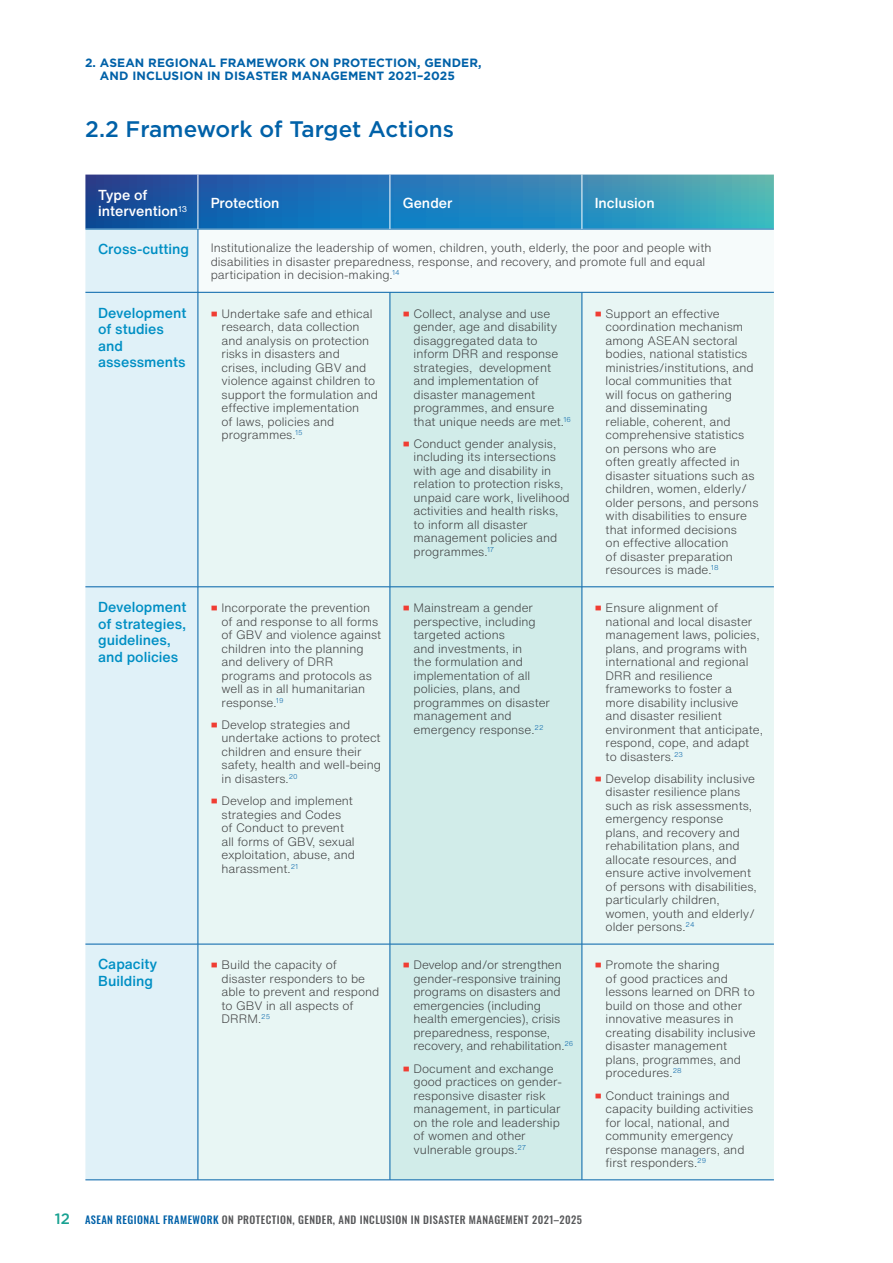
<style>
.page{position:relative;width:893px;height:1263px;background:#fff}
.page>*{position:absolute;margin:0;border:0;box-sizing:border-box;transform-origin:0 0}
.t1{font:500 22.5px "Gotham";color:#0061a8}
.t2{font:500 14.25px/16.5px "Helvetica Now Text";color:#008fc4}
.t3{font:500 14.25px/16.5px "Helvetica Now Text";color:#fff}
.t4{font:300 12px/13.5px "Helvetica Now Text";color:#3e3e3f}
.t5{font:700 12px/13.5px "Gotham";letter-spacing:.01em;color:#0061a8}
.t6{font:500 10.5px "Oswald";letter-spacing:.04em;color:#57585a}
.s1{font-weight:900;font-size:14.25px;color:#f03d33}
.s2{font-family:"Gotham";font-size:15px;color:#19a292}
.s3{color:#0061a8}
</style>
<div class="page">
<svg style="left:85px;top:175px;width:689px;height:54px;background:#277db5"></svg>
<div style="left:85px;top:230px;width:113px;height:949px;background:#e0f1f8"></div>
<div style="left:198px;top:229px;width:576px;height:63px;background:#f6fbfb"></div>
<div style="left:199px;top:293px;width:575px;height:886px;background:#e8f6f4"></div>
<div style="left:391px;top:293px;width:191px;height:886px;background:#d1ece9"></div>
<hr style="left:85px;top:229px;width:113px;height:1px;background:#0061a8">
<hr style="left:85px;top:292px;width:113px;height:1px;background:#0061a8">
<hr style="left:85px;top:586px;width:113px;height:1px;background:#0061a8">
<hr style="left:85px;top:944px;width:113px;height:1px;background:#0061a8">
<hr style="left:85px;top:1179px;width:113px;height:1px;background:#0061a8">
<hr style="left:198px;top:229px;width:1px;height:63px;background:#0061a8">
<hr style="left:198px;top:292px;width:1px;height:295px;background:#0061a8">
<hr style="left:198px;top:587px;width:1px;height:357px;background:#0061a8">
<hr style="left:198px;top:944px;width:1px;height:236px;background:#0061a8">
<hr style="left:198px;top:586px;width:192px;height:1px;background:#0061a8">
<hr style="left:198px;top:944px;width:192px;height:1px;background:#0061a8">
<hr style="left:198px;top:1179px;width:192px;height:1px;background:#0061a8">
<hr style="left:390px;top:292px;width:1px;height:295px;background:#0061a8">
<hr style="left:390px;top:587px;width:1px;height:357px;background:#0061a8">
<hr style="left:390px;top:944px;width:1px;height:236px;background:#0061a8">
<hr style="left:390px;top:586px;width:192px;height:1px;background:#0061a8">
<hr style="left:390px;top:944px;width:192px;height:1px;background:#0061a8">
<hr style="left:390px;top:1179px;width:192px;height:1px;background:#0061a8">
<hr style="left:582px;top:292px;width:1px;height:295px;background:#0061a8">
<hr style="left:582px;top:587px;width:1px;height:357px;background:#0061a8">
<hr style="left:582px;top:944px;width:1px;height:236px;background:#0061a8">
<hr style="left:582px;top:586px;width:192px;height:1px;background:#0061a8">
<hr style="left:582px;top:944px;width:192px;height:1px;background:#0061a8">
<hr style="left:582px;top:1179px;width:192px;height:1px;background:#0061a8">
<hr style="left:198px;top:229px;width:192px;height:1px;background:#0061a8">
<hr style="left:390px;top:229px;width:192px;height:1px;background:#0061a8">
<hr style="left:582px;top:229px;width:192px;height:1px;background:#0061a8">
<hr style="left:198px;top:292px;width:192px;height:1px;background:#0061a8">
<hr style="left:390px;top:292px;width:192px;height:1px;background:#0061a8">
<hr style="left:582px;top:292px;width:192px;height:1px;background:#0061a8">
<hr style="left:198px;top:175px;width:1px;height:54px;background:#fff">
<hr style="left:390px;top:175px;width:1px;height:54px;background:#fff">
<hr style="left:582px;top:175px;width:1px;height:54px;background:#fff">
<p class="t5" style="left:100px;top:55px;width:383px;text-indent:-15px">2. ASEAN REGIONAL FRAMEWORK ON PROTECTION, GENDER,<br>AND INCLUSION IN DISASTER MANAGEMENT 2021–2025</p>
<p class="t1" style="left:85px;top:114px;width:370px">2.2 Framework of Target Actions</p>
<p class="t3" style="left:98px;top:186px;width:91px">Type of intervention<sup>13</sup></p>
<p class="t3" style="left:211px;top:194px;width:70px">Protection</p>
<p class="t3" style="left:403px;top:194px;width:51px">Gender</p>
<p class="t3" style="left:595px;top:194px;width:62px">Inclusion</p>
<p class="t2" style="left:98px;top:241px;width:92px">Cross-cutting</p>
<p class="t4" style="left:211px;top:241px;width:502px">Institutionalize the leadership of women, children, youth, elderly, the poor and people with disabilities in disaster preparedness, response, and recovery, and promote full and equal participation in decision-making.<sup>14</sup></p>
<p class="t2" style="left:98px;top:304px;width:90px">Development of studies and assessments</p>
<p class="t4" style="left:222px;top:306px;width:158px;text-indent:-11px"><span class="s1">•</span> Undertake safe and ethical research, data collection and analysis on protection risks in disasters and crises, including GBV and violence against children to support the formulation and effective implementation<br>of laws, policies and programmes.<sup>15</sup></p>
<p class="t4" style="left:414px;top:306px;width:159px;text-indent:-11px"><span class="s1">•</span> Collect, analyse and use gender, age and disability disaggregated data to inform DRR and response strategies, development and implementation of disaster management programmes, and ensure that unique needs are met.<sup>16</sup></p>
<p class="t4" style="left:414px;top:436px;width:158px;text-indent:-11px"><span class="s1">•</span> Conduct gender analysis, including its intersections with age and disability in relation to protection risks, unpaid care work, livelihood activities and health risks, to inform all disaster management policies and programmes.<sup>17</sup></p>
<p class="t4" style="left:606px;top:306px;width:154px;text-indent:-11px"><span class="s1">•</span> Support an effective coordination mechanism among ASEAN sectoral bodies, national statistics ministries/institutions, and local communities that<br>will focus on gathering<br>and disseminating<br>reliable, coherent, and comprehensive statistics on persons who are<br>often greatly affected in disaster situations such as children, women, elderly/ older persons, and persons with disabilities to ensure that informed decisions<br>on effective allocation<br>of disaster preparation resources is made.<sup>18</sup></p>
<p class="t2" style="left:98px;top:598px;width:90px">Development of strategies, guidelines, and policies</p>
<p class="t4" style="left:222px;top:601px;width:161px;text-indent:-11px"><span class="s1">•</span> Incorporate the prevention of and response to all forms of GBV and violence against children into the planning and delivery of DRR programs and protocols as well as in all humanitarian response.<sup>19</sup></p>
<p class="t4" style="left:222px;top:717px;width:161px;text-indent:-11px"><span class="s1">•</span> Develop strategies and undertake actions to protect children and ensure their safety, health and well-being in disasters.<sup>20</sup></p>
<p class="t4" style="left:222px;top:794px;width:135px;text-indent:-11px"><span class="s1">•</span> Develop and implement strategies and Codes of Conduct to prevent all forms of GBV, sexual exploitation, abuse, and harassment.<sup>21</sup></p>
<p class="t4" style="left:414px;top:601px;width:138px;text-indent:-11px"><span class="s1">•</span> Mainstream a gender perspective, including targeted actions<br>and investments, in<br>the formulation and implementation of all policies, plans, and programmes on disaster management and emergency response.<sup>22</sup></p>
<p class="t4" style="left:606px;top:601px;width:159px;text-indent:-11px"><span class="s1">•</span> Ensure alignment of national and local disaster management laws, policies, plans, and programs with international and regional<br>DRR and resilience frameworks to foster a more disability inclusive<br>and disaster resilient environment that anticipate, respond, cope, and adapt to disasters.<sup>23</sup></p>
<p class="t4" style="left:606px;top:771px;width:153px;text-indent:-11px"><span class="s1">•</span> Develop disability inclusive disaster resilience plans such as risk assessments, emergency response plans, and recovery and rehabilitation plans, and allocate resources, and ensure active involvement of persons with disabilities, particularly children, women, youth and elderly/ older persons.<sup>24</sup></p>
<p class="t2" style="left:98px;top:956px;width:60px">Capacity<br>Building</p>
<p class="t4" style="left:222px;top:958px;width:159px;text-indent:-11px"><span class="s1">•</span> Build the capacity of disaster responders to be able to prevent and respond to GBV in all aspects of<br>DRRM.<sup>25</sup></p>
<p class="t4" style="left:414px;top:958px;width:161px;text-indent:-11px"><span class="s1">•</span> Develop and/or strengthen gender-responsive training programs on disasters and emergencies (including health emergencies), crisis preparedness, response, recovery, and rehabilitation.<sup>26</sup></p>
<p class="t4" style="left:414px;top:1061px;width:150px;text-indent:-11px"><span class="s1">•</span> Document and exchange good practices on gender&shy;responsive disaster risk management, in particular on the role and leadership of women and other vulnerable groups.<sup>27</sup></p>
<p class="t4" style="left:606px;top:958px;width:152px;text-indent:-11px"><span class="s1">•</span> Promote the sharing<br>of good practices and lessons learned on DRR to build on those and other innovative measures in creating disability inclusive disaster management plans, programmes, and procedures.<sup>28</sup></p>
<p class="t4" style="left:606px;top:1088px;width:149px;text-indent:-11px"><span class="s1">•</span> Conduct trainings and capacity building activities for local, national, and community emergency response managers, and first responders.<sup>29</sup></p>
<p class="t6" style="left:55px;top:1210px;width:529px"><span class="s2">12</span> <span class="s3">ASEAN REGIONAL FRAMEWORK</span> ON PROTECTION, GENDER, AND INCLUSION IN DISASTER MANAGEMENT 2021–2025</p>
</div>
